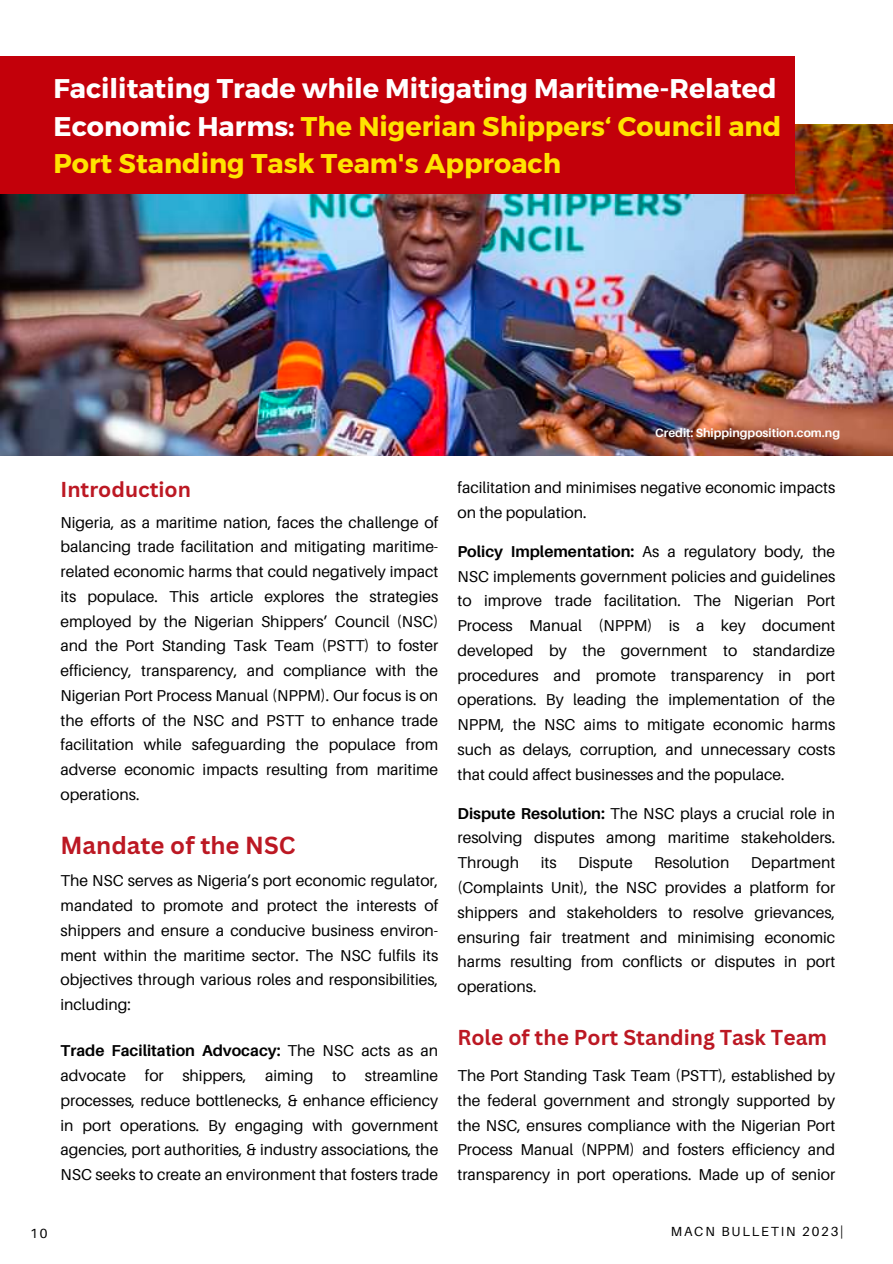
<style>
.page{position:relative;width:893px;height:1264px;background:#fff}
.page>*{position:absolute;margin:0;border:0;box-sizing:border-box;transform-origin:0 0}
.t1{font:700 27px/37.2px "Montserrat";color:#fff}
.t2{font:700 24px "Canva Sans";color:#bc1823}
.t3{font:700 21px "Canva Sans";color:#bc1823}
.t4{font:15.75px/24.8px "Aileron";color:#000;text-align:justify}
.t5{font:13.2px "Aileron";letter-spacing:.14em;color:#000}
.t6{font:700 12px "Aileron";color:#fff}
.s1{color:#ffe300}
.s2{font-weight:700}
</style>
<div class="page">
<img style="left:0;top:125px;width:892px;height:331px">
<div style="left:0;top:56px;width:794px;height:137px;background:#c3000a"></div>
<p class="t1" style="left:53px;top:69px;width:729px">Facilitating Trade while Mitigating Maritime-Related<br>Economic Harms: <span class="s1">The Nigerian Shippers‘ Council and<br>Port Standing Task Team's Approach</span></p>
<p class="t3" style="left:60px;top:475px;width:132px">Introduction</p>
<p class="t4" style="left:60px;top:509px;width:379px">Nigeria, as a maritime nation, faces the challenge of balancing trade facilitation and mitigating maritime&shy;related economic harms that could negatively impact its populace. This article explores the strategies employed by the Nigerian Shippers’ Council (NSC) and the Port Standing Task Team (PSTT) to foster efficiency, transparency, and compliance with the Nigerian Port Process Manual (NPPM). Our focus is on the efforts of the NSC and PSTT to enhance trade facilitation while safeguarding the populace from adverse economic impacts resulting from maritime operations.</p>
<p class="t2" style="left:60px;top:828px;width:236px">Mandate of the NSC</p>
<p class="t4" style="left:60px;top:868px;width:379px">The NSC serves as Nigeria’s port economic regulator, mandated to promote and protect the interests of shippers and ensure a conducive business environ&shy;ment within the maritime sector. The NSC fulfils its objectives through various roles and responsibilities, including:</p>
<p class="t4" style="left:60px;top:1038px;width:379px"><span class="s2">Trade Facilitation Advocacy:</span> The NSC acts as an advocate for shippers, aiming to streamline processes, reduce bottlenecks, &amp; enhance efficiency in port operations. By engaging with government agencies, port authorities, &amp; industry associations, the NSC seeks to create an environment that fosters trade</p>
<p class="t6" style="left:655px;top:425px;width:186px">Credit: Shippingposition.com.ng</p>
<p class="t4" style="left:457px;top:475px;width:379px">facilitation and minimises negative economic impacts on the population.</p>
<p class="t4" style="left:457px;top:538px;width:379px"><span class="s2">Policy Implementation:</span> As a regulatory body, the NSC implements government policies and guidelines to improve trade facilitation. The Nigerian Port Process Manual (NPPM) is a key document developed by the government to standardize procedures and promote transparency in port operations. By leading the implementation of the NPPM, the NSC aims to mitigate economic harms such as delays, corruption, and unnecessary costs that could affect businesses and the populace.</p>
<p class="t4" style="left:457px;top:800px;width:379px"><span class="s2">Dispute Resolution:</span> The NSC plays a crucial role in resolving disputes among maritime stakeholders.<br>Through</p>
<p class="t4" style="left:540px;top:850px;width:17px">its</p>
<p class="t4" style="left:578px;top:850px;width:56px">Dispute</p>
<p class="t4" style="left:654px;top:850px;width:77px">Resolution</p>
<p class="t4" style="left:457px;top:850px;width:379px;text-indent:293px">Department (Complaints Unit), the NSC provides a platform for shippers and stakeholders to resolve grievances, ensuring fair treatment and minimising economic harms resulting from conflicts or disputes in port operations.</p>
<p class="t3" style="left:457px;top:1022px;width:371px">Role of the Port Standing Task Team</p>
<p class="t4" style="left:457px;top:1062px;width:379px">The Port Standing Task Team (PSTT), established by the federal government and strongly supported by the NSC, ensures compliance with the Nigerian Port Process Manual (NPPM) and fosters efficiency and transparency in port operations. Made up of senior</p>
<p class="t5" style="left:30px;top:1225px;width:19px">10</p>
<p class="t5" style="left:670px;top:1223px;width:174px">MACN BULLETIN 2023|</p>
</div>
